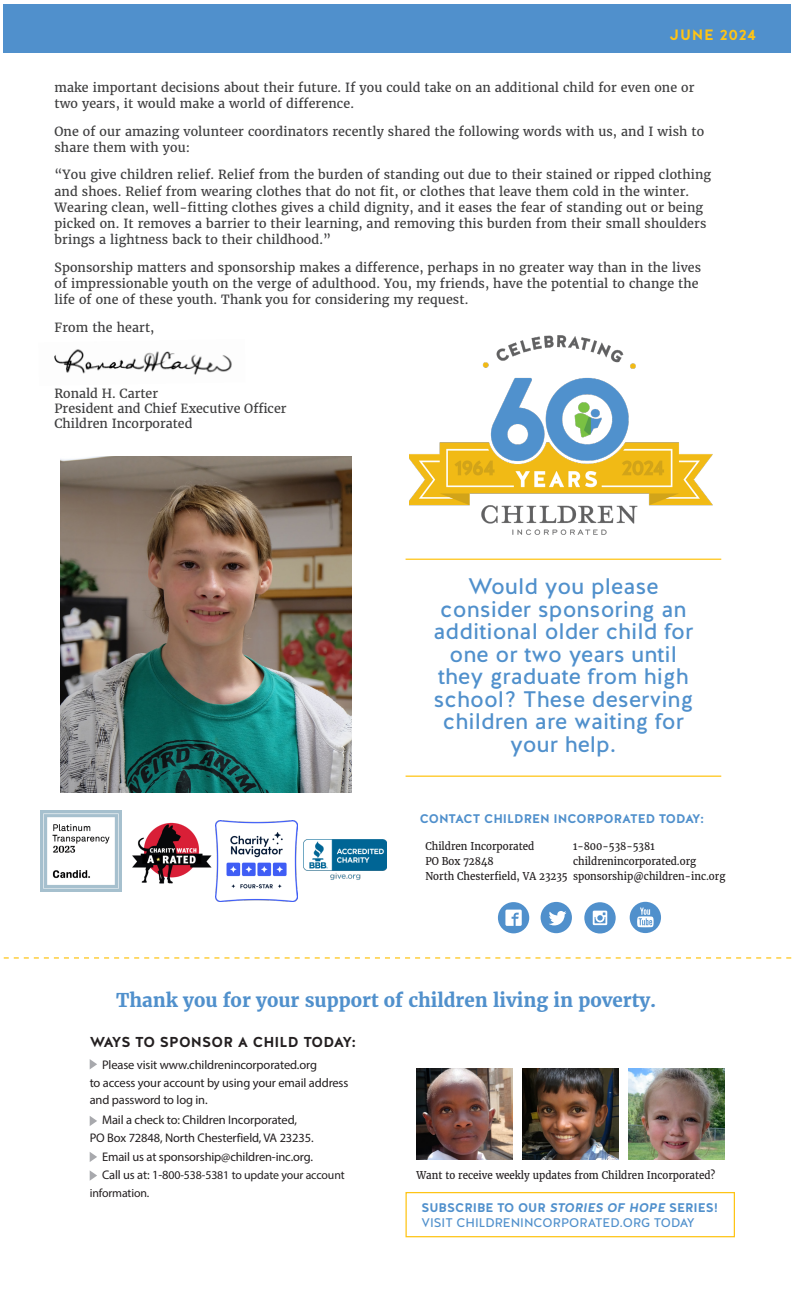
<style>
.page{position:relative;width:795px;height:1290px;background:#fff}
.page>*{position:absolute;margin:0;border:0;box-sizing:border-box;transform-origin:0 0}
.t1{font:22.5px/22.5px "Halis GR";color:#5090cc;text-align:center}
.t2{font:700 18.75px "Merriweather";color:#5090cc}
.t3{font:700 15px "Halis GR";letter-spacing:.05em;color:#fec415}
.t4{font:700 14.38px "Halis GR";letter-spacing:.005em;color:#231f20}
.Body{font:12.5px/16.2px "Merriweather";letter-spacing:.01em;color:#3e3e3f}
.t5{font:12.5px/17.5px "Myriad Pro";letter-spacing:-.01em;color:#231f20;text-align:center}
.t6{font:700 12.5px "Halis GR";color:#5090cc}
.t7{font:12.5px "Halis GR";color:#5090cc}
.t8{font:11.88px/17.5px "Myriad Pro";letter-spacing:-.01em;color:#231f20}
.t9{font:10.62px/15px "Merriweather";color:#231f20;scale:.93 1}
.s1{font-size:12.5px}
.s2{font-style:italic}
</style>
<div class="page">
<div style="left:4px;top:4px;width:787px;height:49px;background:#5090cc"></div>
<svg style="left:4px;top:957px;width:787px;height:2px"></svg>
<img style="left:416px;top:1068px;width:96px;height:92px">
<img style="left:522px;top:1068px;width:96px;height:92px">
<img style="left:628px;top:1068px;width:96px;height:92px">
<div style="left:405px;top:1192px;width:330px;height:45px;border:1px solid #fec415"></div>
<div style="left:630px;top:902px;width:31px;height:31px;background:#5090cc;border-radius:50%"></div>
<svg style="left:637px;top:907px;width:17px;height:20px"></svg>
<div style="left:498px;top:902px;width:31px;height:31px;background:#5090cc;border-radius:50%"></div>
<div style="left:541px;top:902px;width:31px;height:31px;background:#5090cc;border-radius:50%"></div>
<svg style="left:584px;top:902px;width:32px;height:32px"></svg>
<svg style="left:505px;top:910px;width:17px;height:16px"></svg>
<svg style="left:549px;top:911px;width:17px;height:14px"></svg>
<svg style="left:593px;top:911px;width:14px;height:14px"></svg>
<hr style="left:406px;top:559px;width:315px;height:1px;background:#ffc415">
<hr style="left:406px;top:776px;width:315px;height:1px;background:#ffc415">
<img style="left:60px;top:456px;width:292px;height:336px">
<img style="left:54px;top:349px;width:178px;height:26px">
<img style="left:409px;top:335px;width:304px;height:200px">
<img style="left:40px;top:810px;width:82px;height:82px">
<img style="left:132px;top:822px;width:80px;height:62px">
<img style="left:216px;top:820px;width:81px;height:82px">
<img style="left:304px;top:839px;width:82px;height:41px">
<svg style="left:90px;top:1059px;width:7px;height:10px"></svg>
<svg style="left:90px;top:1116px;width:7px;height:10px"></svg>
<svg style="left:90px;top:1152px;width:7px;height:10px"></svg>
<svg style="left:90px;top:1170px;width:7px;height:11px"></svg>
<p class="t3" style="left:670px;top:25px;width:88px">JUNE 2024</p>
<p class="Body" style="left:54px;top:79px;width:642px">make important decisions about their future. If you could take on an additional child for even one or two years, it would make a world of difference.</p>
<p class="Body" style="left:54px;top:123px;width:651px">One of our amazing volunteer coordinators recently shared the following words with us, and I wish to share them with you:</p>
<p class="Body" style="left:54px;top:166px;width:658px">“You give children relief. Relief from the burden of standing out due to their stained or ripped clothing and shoes. Relief from wearing clothes that do not fit, or clothes that leave them cold in the winter.<br>Wearing clean, well-fitting clothes gives a child dignity, and it eases the fear of standing out or being picked on. It removes a barrier to their learning, and removing this burden from their small shoulders brings a lightness back to their childhood.”</p>
<p class="Body" style="left:54px;top:259px;width:648px">Sponsorship matters and sponsorship makes a difference, perhaps in no greater way than in the lives of impressionable youth on the verge of adulthood. You, my friends, have the potential to change the life of one of these youth. Thank you for considering my request.</p>
<p class="Body" style="left:54px;top:319px;width:102px">From the heart,</p>
<p class="Body" style="left:54px;top:385px;width:105px">Ronald H. Carter</p>
<p class="Body" style="left:54px;top:401px;width:234px;line-height:15px">President and Chief Executive Officer<br>Children Incorporated</p>
<h3 class="t1" style="left:434px;top:575px;width:261px">Would you please consider sponsoring an additional older child for one or two years until they graduate from high school? These deserving children are waiting for your help.</h3>
<p class="t6" style="left:420px;top:810px;width:286px">CONTACT CHILDREN INCORPORATED TODAY:</p>
<p class="t9" style="left:425px;top:838px;width:119px">Children Incorporated</p>
<p class="t9" style="left:425px;top:853px;width:75px">PO Box 72848</p>
<p class="t9" style="left:425px;top:868px;width:155px">North Chesterfield, VA 23235</p>
<p class="t9" style="left:573px;top:838px;width:89px">1-800-538-5381</p>
<p class="t9" style="left:573px;top:853px;width:165px">childrenincorporated.org sponsorship@children-inc.org</p>
<h3 class="t2" style="left:116px;top:988px;width:542px">Thank you for your support of children living in poverty.</h3>
<p class="t4" style="left:90px;top:1033px;width:268px">WAYS TO SPONSOR A CHILD TODAY:</p>
<p class="t5" style="left:102px;top:1056px;width:216px">Please visit www.childrenincorporated.org</p>
<p class="t5" style="left:90px;top:1074px;width:260px">to access your account by using your email address</p>
<p class="t5" style="left:90px;top:1091px;width:120px">and password to log in.</p>
<p class="t5" style="left:90px;top:1111px;width:226px">Mail a check to: Children Incorporated,<br>PO Box 72848, North Chesterfield, VA 23235.</p>
<p class="t5" style="left:102px;top:1148px;width:212px">Email us at sponsorship@children-inc.org.</p>
<p class="t8" style="left:90px;top:1167px;width:257px;text-indent:12px"><span class="s1">Call us at: 1-8</span>00-538-5381 to update your account information.</p>
<p class="t9" style="left:416px;top:1167px;width:323px">Want to receive weekly updates from Children Incorporated?</p>
<p class="t6" style="left:421px;top:1199px;width:298px">SUBSCRIBE TO OUR <span class="s2">STORIES OF HOPE</span> SERIES!</p>
<p class="t7" style="left:421px;top:1214px;width:275px">VISIT CHILDRENINCORPORATED.ORG TODAY</p>
</div>
